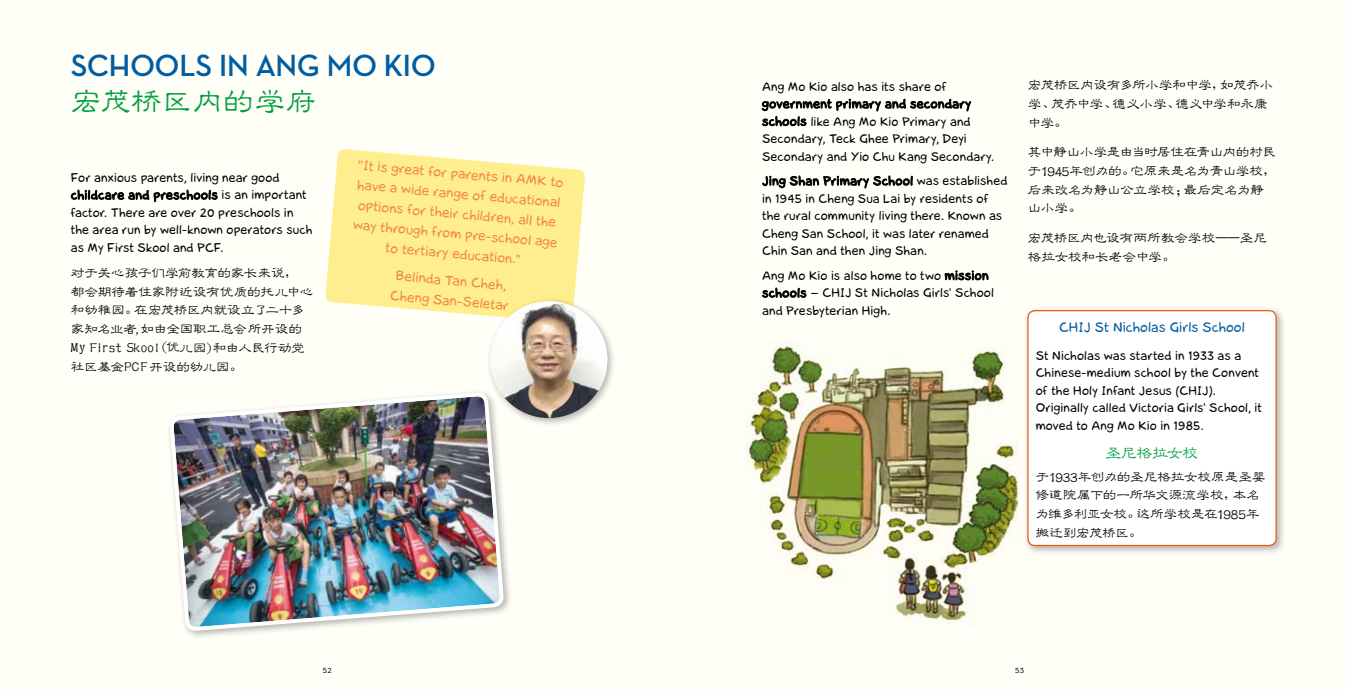
<style>
.page{position:relative;width:1347px;height:691px;background:#fff}
.page>*{position:absolute;margin:0;border:0;box-sizing:border-box;transform-origin:0 0}
.t1{font:700 31.25px "Neutra Disp";color:#005da2}
.t2{font:500 31.25px "GB Jen Lei";letter-spacing:-.01em;color:#00a13e}
.t3{font:500 16.25px "GB Jen Lei";letter-spacing:-.055em;color:#00a13e}
.t4{font:500 13.75px/18.8px "GB Jen Lei";letter-spacing:-.03em;color:#000}
.t5{font:13.75px/20px "la Cartoonerie";color:#f18848;text-align:center}
.t6{font:500 13.75px/18.8px "GB Jen Lei";letter-spacing:-.055em;color:#000}
.t7{font:13.75px "la Cartoonerie";letter-spacing:.005em;color:#005da2}
.t8{font:12.5px/17.5px "la Cartoonerie";letter-spacing:.01em;color:#000}
.t9{font:500 10px "Neutra Disp";color:#000}
</style>
<div class="page">
<div style="left:0;top:0;width:1346px;height:691px;background:#fffef7"></div>
<img style="left:745px;top:341px;width:274px;height:281px">
<svg style="left:71px;top:189px;width:147px;height:14px"></svg>
<svg style="left:761px;top:98px;width:210px;height:29px"></svg>
<svg style="left:762px;top:175px;width:151px;height:14px"></svg>
<svg style="left:944px;top:270px;width:44px;height:11px"></svg>
<svg style="left:762px;top:287px;width:45px;height:11px"></svg>
<div style="left:1023px;top:306px;width:262px;height:249px;background:#000;opacity:.3"></div>
<div style="left:1028px;top:311px;width:248px;height:234px;background:#fff;border-radius:7px"></div>
<div style="left:1027px;top:310px;width:249px;height:236px;border:1px solid #ea5b0b;border-radius:7px"></div>
<svg style="left:325px;top:149px;width:260px;height:167px;background:#fff09b"></svg>
<div style="left:486px;top:297px;width:130px;height:130px;background:#000;opacity:.3"></div>
<img style="left:490px;top:304px;width:117px;height:114px">
<div style="left:166px;top:388px;width:347px;height:252px;background:#000;opacity:.3"></div>
<img style="left:171px;top:394px;width:331px;height:235px">
<h1 class="t1" style="left:71px;top:48px;width:81px">SCHOOLS</h1>
<h1 class="t1" style="left:219px;top:48px;width:200px">IN ANG MO KIO</h1>
<h1 class="t2" style="left:71px;top:85px;width:248px">宏茂桥区内的学府</h1>
<p class="t8" style="left:71px;top:169px;width:243px">For anxious parents, living near good childcare and preschools is an important factor. There are over 20 preschools in the area run by well-known operators such as My First Skool and PCF.</p>
<p class="t4" style="left:71px;top:263px;width:244px">对于关心孩子们学前教育的家长来说，都会期待着住家附近设有优质的托儿中心和幼稚园。在宏茂桥区内就设立了二十多家知名业者,如由全国职工总会所开设的</p>
<p class="t4" style="left:71px;top:336px;width:236px;line-height:20px">My First Skool(优儿园)和由人民行动党社区基金PCF开设的幼儿园。</p>
<p class="t5" style="left:359px;top:155px;width:211px;rotate:5deg">“Itis greatfor parents in AM K to have a wide range ofeducational options fortheirchildren, al l the way through from pre- s chool age to tertiary education.”</p>
<p class="t5" style="left:393px;top:266px;width:124px;text-align:left;rotate:5deg">Belinda Tan Cheh,<br>Cheng San-Seletar</p>
<p class="t8" style="left:762px;top:78px;width:234px">Ang Mo Kio also has its share of government primary and secondary schools like Ang Mo Kio Primary and Secondary, Teck Ghee Primary, Deyi Secondary and Yio Chu Kang Secondary.</p>
<p class="t8" style="left:762px;top:173px;width:247px">Jing Shan Primary School was established in 1945 in Cheng Sua Lai by residents of the rural community living there. Known as Cheng San School, it was later renamed Chin San and then Jing Shan.</p>
<p class="t8" style="left:762px;top:267px;width:233px">Ang Mo Kio is also home to two mission schools - CHIJ St Nicholas Girls' School and Presbyterian High.</p>
<p class="t6" style="left:1028px;top:76px;width:247px">宏茂桥区内设有多所小学和中学，如茂乔小学、茂乔中学、德义小学、德义中学和永康中学。</p>
<p class="t4" style="left:1028px;top:143px;width:250px">其中静山小学是由当时居住在青山内的村民于1945年创办的。它原来是名为青山学校，后来改名为静山公立学校；最后定名为静山小学。</p>
<p class="t4" style="left:1028px;top:228px;width:241px">宏茂桥区内也设有两所教会学校——圣尼格拉女校和长老会中学。</p>
<p class="t7" style="left:1059px;top:320px;width:187px">CHIJ St Nicholas Girls School</p>
<p class="t8" style="left:1035px;top:347px;width:228px">St Nicholas was started in 1933 as a Chinese-medium school by the Convent of the Holy Infant Jesus (CHIJ).<br>Originally called Victoria Girls' School, it moved to Ang Mo Kio in 1985.</p>
<h2 class="t3" style="left:1105px;top:445px;width:95px">圣尼格拉女校</h2>
<p class="t4" style="left:1035px;top:467px;width:231px">于1933年创办的圣尼格拉女校原是圣婴修道院属下的一所华文源流学校，本名为维多利亚女校。这所学校是在1985年搬迁到宏茂桥区。</p>
<p class="t9" style="left:323px;top:664px;width:10px">52</p>
<p class="t9" style="left:1015px;top:664px;width:11px">53</p>
</div>
